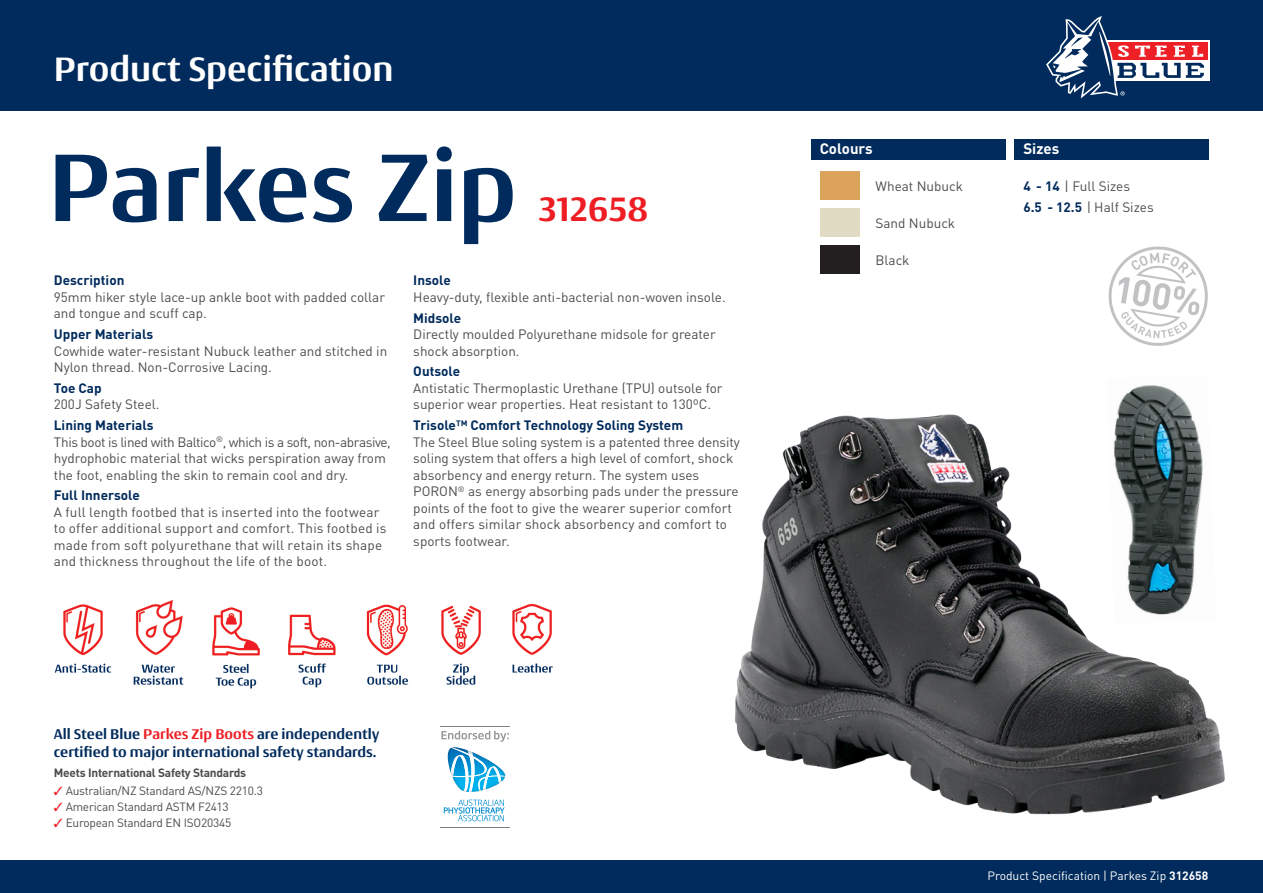
<style>
.page{position:relative;width:1263px;height:893px;background:#fff}
.page>*{position:absolute;margin:0;border:0;box-sizing:border-box;transform-origin:0 0}
.t1{font:700 102px "Conto";color:#002b5c}
.t2{font:700 36px "Conto";color:#fff}
.t3{font:700 36px "Conto";color:#ee1d23}
.t4{font:700 15px/18px "Conto";color:#002b5c}
.t5{font:700 15px "DIN Pro";color:#fff}
.t6{font:13.5px/16.5px "DIN Pro";color:#4b4c4d}
.t7{font:700 13.5px "DIN Pro";color:#002b5c}
.t8{font:12px "DIN Pro";color:#fff}
.t9{font:11.85px "DIN Pro";letter-spacing:-.02em;color:#4b4c4d}
.t10{font:700 11.85px "DIN Pro";letter-spacing:-.02em;color:#4b4c4d}
.s1{color:#ee1d23}
.s2{font-weight:700;color:#002b5c}
.s3{font-weight:700}
</style>
<div class="page">
<div style="left:0;top:0;width:1263px;height:111px;background:#002b5c"></div>
<div style="left:0;top:860px;width:1263px;height:33px;background:#002b5c"></div>
<svg style="left:1204px;top:41px;width:5px;height:40px"></svg>
<div style="left:1105px;top:43px;width:102px;height:17px;background:#ed2026"></div>
<svg style="left:1046px;top:16px;width:158px;height:82px"></svg>
<svg style="left:444px;top:800px;width:61px;height:21px"></svg>
<hr style="left:440px;top:726px;width:70px;height:1px;background:#807f84">
<hr style="left:440px;top:827px;width:70px;height:1px;background:#807f84">
<svg style="left:441px;top:731px;width:68px;height:61px"></svg>
<div style="left:811px;top:140px;width:194px;height:20px;background:#002b5c"></div>
<div style="left:1015px;top:140px;width:194px;height:20px;background:#002b5c"></div>
<svg style="left:1108px;top:246px;width:100px;height:56px"></svg>
<img style="left:54px;top:604px;width:58px;height:69px">
<img style="left:133px;top:599px;width:51px;height:86px">
<img style="left:212px;top:607px;width:48px;height:82px">
<img style="left:288px;top:614px;width:48px;height:74px">
<img style="left:366px;top:604px;width:42px;height:81px">
<img style="left:441px;top:605px;width:40px;height:80px">
<img style="left:512px;top:603px;width:41px;height:70px">
<div style="left:820px;top:245px;width:40px;height:28px;background:#231f20"></div>
<div style="left:820px;top:172px;width:40px;height:28px;background:#dca35c"></div>
<div style="left:820px;top:209px;width:40px;height:28px;background:#e2dbc3"></div>
<img style="left:735px;top:302px;width:490px;height:513px">
<img style="left:1106px;top:375px;width:110px;height:249px">
<h2 class="t2" style="left:54px;top:46px;width:341px">Product Specification</h2>
<p class="t1" style="left:48px;top:122px;width:470px">Parkes Zip</p>
<p class="t3" style="left:538px;top:186px;width:112px">312658</p>
<p class="t7" style="left:54px;top:270px;width:72px">Description</p>
<p class="t6" style="left:54px;top:288px;width:333px">95mm hiker style lace-up ankle boot with padded collar and tongue and scuff cap.</p>
<p class="t7" style="left:54px;top:324px;width:101px">Upper Materials</p>
<p class="t6" style="left:54px;top:342px;width:335px">Cowhide water-resistant Nubuck leather and stitched in<br>Nylon thread. Non-Corrosive Lacing.</p>
<p class="t7" style="left:54px;top:377px;width:49px">Toe Cap</p>
<p class="t6" style="left:54px;top:395px;width:107px">200J Safety Steel.</p>
<p class="t7" style="left:54px;top:415px;width:101px">Lining Materials</p>
<p class="t6" style="left:54px;top:433px;width:338px">This boot is lined with Baltico<sup>®</sup>, which is a soft, non-abrasive, hydrophobic material that wicks perspiration away from the foot, enabling the skin to remain cool and dry.</p>
<p class="t7" style="left:54px;top:485px;width:87px">Full Innersole</p>
<p class="t6" style="left:54px;top:503px;width:334px">A full length footbed that is inserted into the footwear to offer additional support and comfort. This footbed is made from soft polyurethane that will retain its shape and thickness throughout the life of the boot.</p>
<p class="t7" style="left:413px;top:270px;width:39px">Insole</p>
<p class="t6" style="left:413px;top:288px;width:314px">Heavy-duty, flexible anti-bacterial non-woven insole.</p>
<p class="t7" style="left:413px;top:307px;width:49px">Midsole</p>
<p class="t6" style="left:413px;top:325px;width:304px">Directly moulded Polyurethane midsole for greater shock absorption.</p>
<p class="t7" style="left:413px;top:361px;width:48px">Outsole</p>
<p class="t6" style="left:413px;top:379px;width:311px">Antistatic Thermoplastic Urethane (TPU) outsole for superior wear properties. Heat resistant to 130ºC.</p>
<p class="t7" style="left:413px;top:415px;width:271px">Trisole™ Comfort Technology Soling System</p>
<p class="t6" style="left:413px;top:433px;width:328px">The Steel Blue soling system is a patented three density soling system that offers a high level of comfort, shock absorbency and energy return. The system uses PORON<sup>®</sup> as energy absorbing pads under the pressure points of the foot to give the wearer superior comfort and offers similar shock absorbency and comfort to sports footwear.</p>
<p class="t4" style="left:54px;top:724px;width:327px">All Steel Blue <span class="s1">Parkes Zip Boots</span> are independently certified to major international safety standards.</p>
<p class="t10" style="left:54px;top:764px;width:194px">Meets International Safety Standards</p>
<p class="t9" style="left:54px;top:782px;width:211px"><span class="s1">✓</span> Australian/NZ Standard AS/NZS 2210.3</p>
<p class="t9" style="left:54px;top:798px;width:176px"><span class="s1">✓</span> American Standard ASTM F2413</p>
<p class="t9" style="left:54px;top:814px;width:179px"><span class="s1">✓</span> European Standard EN ISO20345</p>
<p class="t5" style="left:820px;top:137px;width:55px">Colours</p>
<p class="t5" style="left:1023px;top:137px;width:37px">Sizes</p>
<p class="t6" style="left:1023px;top:177px;width:108px"><span class="s2">4 - 14</span> | Full Sizes</p>
<p class="t6" style="left:1023px;top:198px;width:132px"><span class="s2">6.5 - 12.5</span> | Half Sizes</p>
<p class="t6" style="left:875px;top:177px;width:89px">Wheat Nubuck</p>
<p class="t6" style="left:875px;top:214px;width:81px">Sand Nubuck</p>
<p class="t6" style="left:875px;top:251px;width:35px">Black</p>
<p class="t8" style="left:987px;top:867px;width:222px">Product Specification | Parkes Zip <span class="s3">312658</span></p>
</div>
